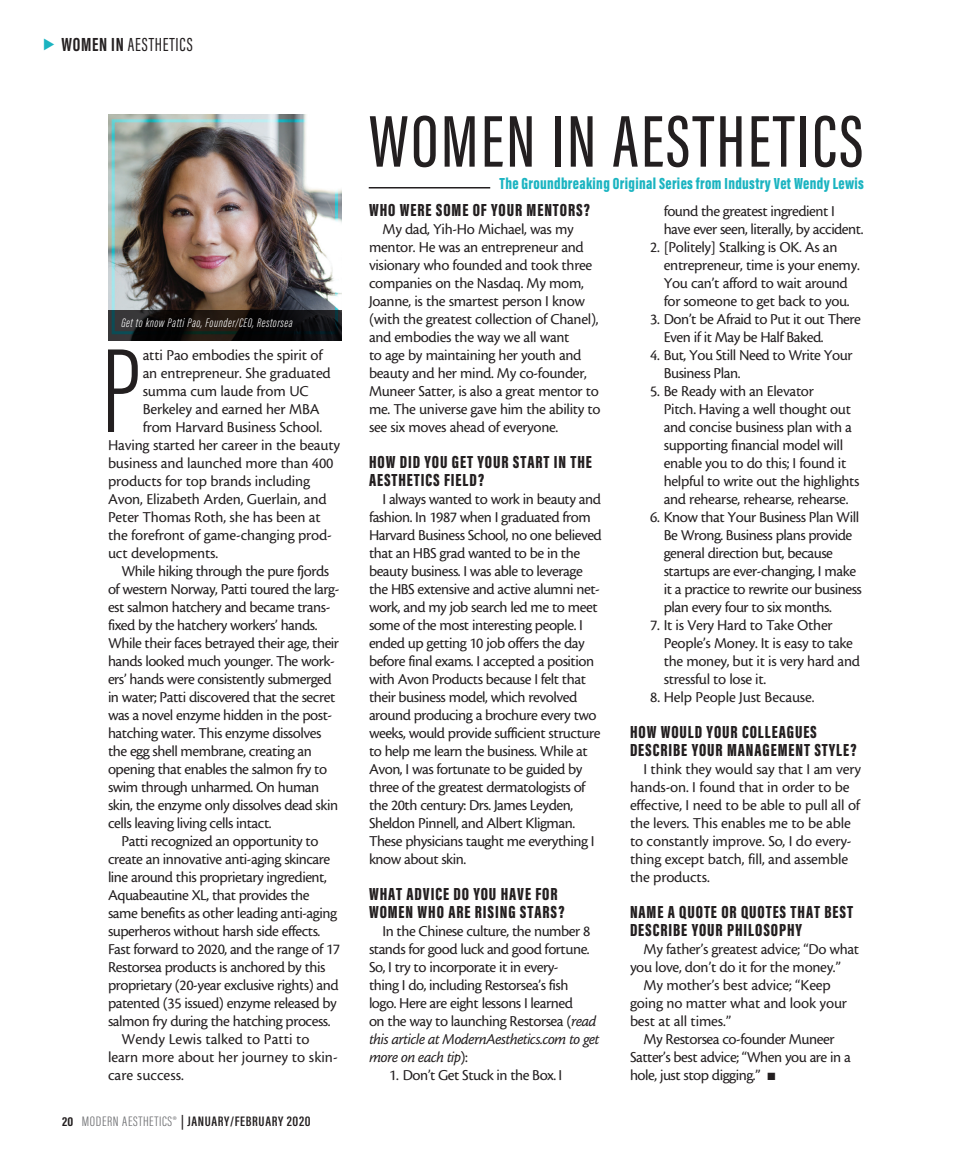
<style>
.page{position:relative;width:972px;height:1161px;background:#fff}
.page>*{position:absolute;margin:0;border:0;box-sizing:border-box;transform-origin:0 0}
.body_first{font:300 123.6px "Acumin Pro Extra Cond";color:#231f20}
.headline{font:500 75.45px "Acumin Pro Extra Cond";letter-spacing:.035em;color:#231f20}
.t1{font:19.5px "Acumin Pro Extra Cond";letter-spacing:.04em;color:#231f20}
.subhead{font:900 18px/18px "Acumin Pro Extra Cond";letter-spacing:.05em;color:#231f20}
.headline-2{font:900 16.5px "Acumin Pro Extra Cond";letter-spacing:.02em;color:#1bb4c1}
.body{font:15.75px/18px "Cronos MM 408 10";letter-spacing:-.03em;color:#231f20}
.body_first-2{font:15.75px "Cronos MM 408 10";letter-spacing:-.01em;color:#231f20}
.body-2{font:15.75px/18px "Cronos MM 408 10";letter-spacing:-.01em;color:#231f20}
.body-3{font:15.75px/18px "Cronos MM 408 10";color:#231f20}
.t2{font:600 14.1px "Acumin Pro Extra Cond";letter-spacing:.04em;color:#231f20;scale:1.11 1}
.body-4{font:italic 300 12.75px "Acumin Pro Extra Cond";letter-spacing:.045em;color:#fff}
.s1{font-weight:700}
.s2{font-weight:700;font-size:13.35px}
.s3{font-weight:300;color:#6c6d70}
.s4{font-family:"Cronos MM It 408 10"}
</style>
<div class="page">
<hr style="left:369px;top:187px;width:121px;height:2px;background:#231f20">
<img style="left:108px;top:115px;width:233px;height:195px">
<svg style="left:108px;top:310px;width:233px;height:31px"></svg>
<img style="left:110px;top:118px;width:230px;height:218px">
<p class="t1" style="left:62px;top:32px;width:133px"><span class="s1">WOMEN IN</span> AESTHETICS</p>
<p class="body-4" style="left:121px;top:315px;width:173px">Get to know Patti Pao, Founder/CEO, Restorsea</p>
<p class="body_first" style="left:102px;top:317px;width:41px">P</p>
<p class="body_first-2" style="left:143px;top:347px;width:181px">atti Pao embodies the spirit of</p>
<p class="body_first-2" style="left:143px;top:365px;width:190px">an entrepreneur. She graduated</p>
<p class="body_first-2" style="left:143px;top:383px;width:168px">summa cum laude from UC</p>
<p class="body_first-2" style="left:143px;top:401px;width:179px">Berkeley and earned her MBA</p>
<p class="body_first-2" style="left:143px;top:419px;width:181px">from Harvard Business School.</p>
<p class="body_first-2" style="left:108px;top:437px;width:234px">Having started her career in the beauty</p>
<p class="body_first-2" style="left:108px;top:455px;width:227px">business and launched more than 400</p>
<p class="body_first-2" style="left:108px;top:473px;width:204px">products for top brands including</p>
<p class="body_first-2" style="left:108px;top:491px;width:220px">Avon, Elizabeth Arden, Guerlain, and</p>
<p class="body_first-2" style="left:108px;top:509px;width:214px">Peter Thomas Roth, she has been at</p>
<p class="body_first-2" style="left:108px;top:527px;width:225px">the forefront of game-changing prod-</p>
<p class="body_first-2" style="left:108px;top:545px;width:112px">uct developments.</p>
<p class="body" style="left:108px;top:562px;width:233px;text-indent:14px">While hiking through the pure fjords of western Norway, Patti toured the larg&shy;est salmon hatchery and became trans&shy;fixed by the hatchery workers’ hands.<br>While their faces betrayed their age, their hands looked much younger. The work&shy;ers’ hands were consistently submerged in water; Patti discovered that the secret was a novel enzyme hidden in the post&shy;hatching water. This enzyme dissolves the egg shell membrane, creating an opening that enables the salmon fry to swim through unharmed. On human skin, the enzyme only dissolves dead skin cells leaving living cells intact.</p>
<p class="body" style="left:108px;top:832px;width:234px;text-indent:14px">Patti recognized an opportunity to create an innovative anti-aging skincare line around this proprietary ingredient, Aquabeautine XL, that provides the same benefits as other leading anti-aging superheros without harsh side effects.<br>Fast forward to 2020, and the range of 17<br>Restorsea products is anchored by this proprietary (20-year exclusive rights) and patented (35 issued) enzyme released by salmon fry during the hatching process.</p>
<p class="body-3" style="left:108px;top:1030px;width:231px;text-indent:14px">Wendy Lewis talked to Patti to learn more about her journey to skin&shy;care success.</p>
<p class="t2" style="left:62px;top:1113px;width:225px"><span class="s2">20</span> <span class="s3">MODERN AESTHETICS®</span> | JANUARY/FEBRUARY 2020</p>
<p class="headline" style="left:369px;top:96px;width:496px">WOMEN IN AESTHETICS</p>
<p class="headline-2" style="left:499px;top:173px;width:366px">The Groundbreaking Original Series from Industry Vet Wendy Lewis</p>
<p class="subhead" style="left:369px;top:201px;width:223px">WHO WERE SOME OF YOUR MENTORS?</p>
<p class="body" style="left:369px;top:220px;width:233px;text-indent:14px">My dad, Yih-Ho Michael, was my mentor. He was an entrepreneur and visionary who founded and took three companies on the Nasdaq. My mom, Joanne, is the smartest person I know (with the greatest collection of Chanel), and embodies the way we all want<br>to age by maintaining her youth and beauty and her mind. My co-founder, Muneer Satter, is also a great mentor to me. The universe gave him the ability to see six moves ahead of everyone.</p>
<p class="subhead" style="left:369px;top:453px;width:224px">HOW DID YOU GET YOUR START IN THE<br>AESTHETICS FIELD?</p>
<p class="body" style="left:369px;top:490px;width:234px;text-indent:14px">I always wanted to work in beauty and fashion. In 1987 when I graduated from Harvard Business School, no one believed that an HBS grad wanted to be in the beauty business. I was able to leverage the HBS extensive and active alumni net&shy;work, and my job search led me to meet some of the most interesting people. I ended up getting 10 job offers the day before final exams. I accepted a position with Avon Products because I felt that their business model, which revolved around producing a brochure every two weeks, would provide sufficient structure to help me learn the business. While at Avon, I was fortunate to be guided by three of the greatest dermatologists of the 20th century: Drs. James Leyden, Sheldon Pinnell, and Albert Kligman.<br>These physicians taught me everything I know about skin.</p>
<p class="subhead" style="left:369px;top:885px;width:197px">WHAT ADVICE DO YOU HAVE FOR<br>WOMEN WHO ARE RISING STARS?</p>
<p class="body" style="left:369px;top:922px;width:232px;text-indent:14px">In the Chinese culture, the number 8 stands for good luck and good fortune.<br>So, I try to incorporate it in every-<br>thing I do, including Restorsea’s fish logo. Here are eight lessons I learned<br>on the way to launching Restorsea (<span class="s4">read this article at ModernAesthetics.com to get more on each tip</span>):  </p>
<p class="body" style="left:389px;top:1066px;width:175px">1. Don’t Get Stuck in the Box. I</p>
<p class="body" style="left:664px;top:202px;width:201px">found the greatest ingredient I have ever seen, literally, by accident.</p>
<p class="body" style="left:664px;top:238px;width:198px;text-indent:-14px">2. [Politely] Stalking is OK. As an entrepreneur, time is your enemy.<br>You can’t afford to wait around for someone to get back to you.  </p>
<p class="body" style="left:664px;top:310px;width:199px;text-indent:-14px">3. Don’t be Afraid to Put it out There<br>Even if it May be Half Baked.</p>
<p class="body" style="left:664px;top:346px;width:190px;text-indent:-14px">4. But, You Still Need to Write Your<br>Business Plan.   </p>
<p class="body" style="left:664px;top:382px;width:197px;text-indent:-14px">5. Be Ready with an Elevator<br>Pitch. Having a well thought out and concise business plan with a supporting financial model will enable you to do this; I found it helpful to write out the highlights and rehearse, rehearse, rehearse.   </p>
<p class="body" style="left:664px;top:508px;width:200px;text-indent:-14px">6. Know that Your Business Plan Will Be Wrong. Business plans provide general direction but, because startups are ever-changing, I make it a practice to rewrite our business plan every four to six months.</p>
<p class="body" style="left:664px;top:616px;width:198px;text-indent:-14px">7. It is Very Hard to Take Other<br>People’s Money. It is easy to take the money, but it is very hard and stressful to lose it.</p>
<p class="body-2" style="left:650px;top:688px;width:166px">8. Help People Just Because.</p>
<p class="subhead" style="left:630px;top:723px;width:228px">HOW WOULD YOUR COLLEAGUES<br>DESCRIBE YOUR MANAGEMENT STYLE?</p>
<p class="body-2" style="left:630px;top:760px;width:233px;text-indent:14px">I think they would say that I am very hands-on. I found that in order to be effective, I need to be able to pull all of the levers. This enables me to be able to constantly improve. So, I do every&shy;thing except batch, fill, and assemble the products.</p>
<p class="subhead" style="left:630px;top:903px;width:225px">NAME A QUOTE OR QUOTES THAT BEST<br>DESCRIBE YOUR PHILOSOPHY</p>
<p class="body" style="left:630px;top:940px;width:231px;text-indent:14px">My father’s greatest advice; “Do what you love, don’t do it for the money.”</p>
<p class="body-2" style="left:630px;top:976px;width:219px;text-indent:14px">My mother’s best advice; “Keep going no matter what and look your best at all times.”</p>
<p class="body" style="left:630px;top:1030px;width:222px;text-indent:14px">My Restorsea co-founder Muneer<br>Satter’s best advice; “When you are in a hole, just stop digging.” ■</p>
</div>
